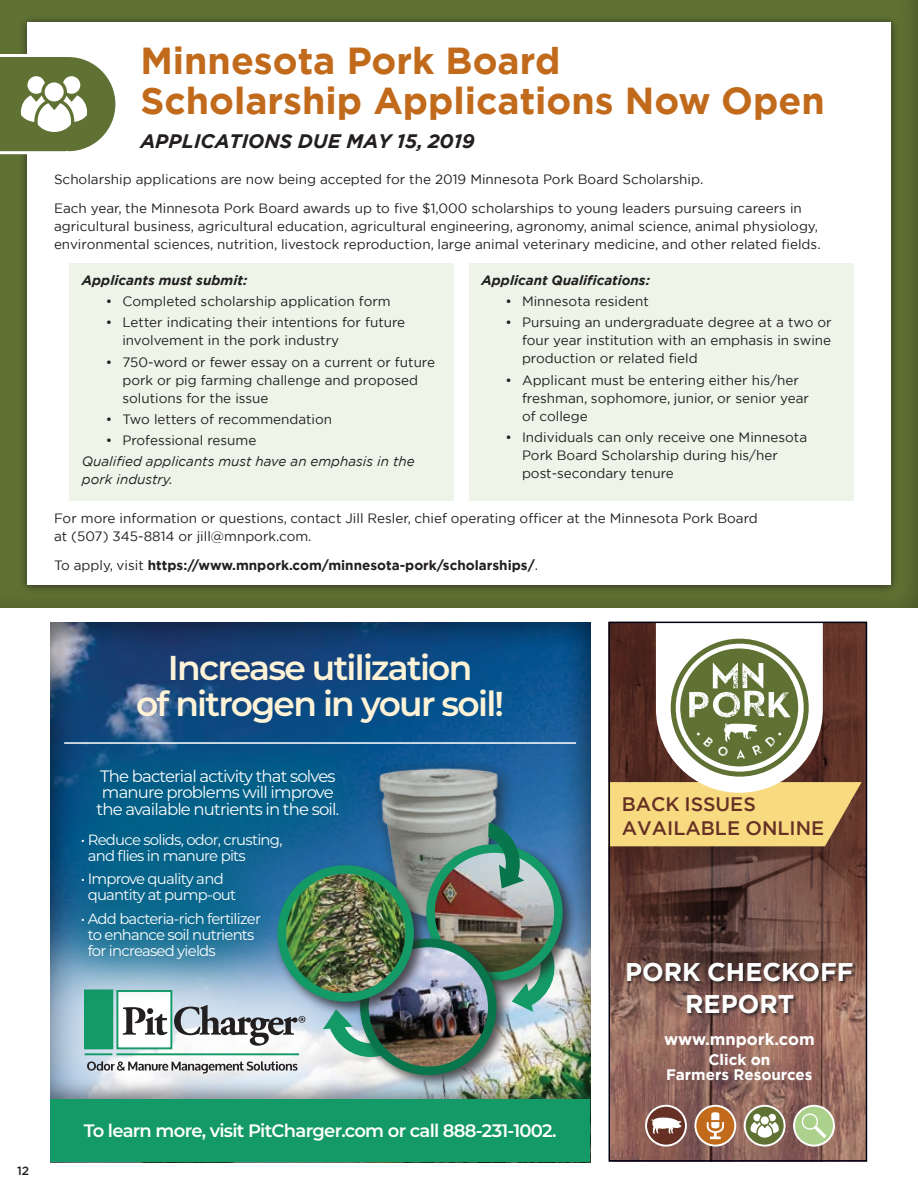
<style>
.page{position:relative;width:918px;height:1188px;background:#fff}
.page>*{position:absolute;margin:0;border:0;box-sizing:border-box;transform-origin:0 0}
.t1{font:700 37.5px/40.5px "Gotham";color:#c16a1c}
.t2{font:600 34.5px/36px "Montserrat";letter-spacing:-.05em;color:#fef3d7;text-align:center}
.t3{font:700 25.5px/32.5px "Gotham";color:#fff;text-align:center}
.t4{font:italic 700 19.5px "Gotham";color:#231f20}
.t5{font:500 19.5px/24px "Gotham";color:#663124}
.t6{font:600 18px "Montserrat";letter-spacing:-.04em;color:#fff}
.t7{font:16.5px/16.5px "Montserrat";letter-spacing:-.05em;color:#fff;text-align:center}
.t8{font:700 16.5px "Gotham";color:#fff}
.t9{font:700 15.15px/15px "Gotham";color:#fff;text-align:center}
.t10{font:14.85px/16px "Montserrat";letter-spacing:-.05em;color:#fff}
.t11{font:13.5px/18px "Gotham";color:#231f20}
.t12{font:700 13.5px "Gotham";color:#231f20}
.t13{font:italic 13.5px/18px "Gotham";color:#231f20}
.t14{font:italic 700 13.5px "Gotham";color:#231f20}
.t15{font:500 12px "Gotham";color:#231f20}
.s1{font-weight:400}
</style>
<div class="page">
<div style="left:0;top:0;width:918px;height:608px;background:#5d7032"></div>
<div style="left:18px;top:14px;width:881px;height:580px;background:#231f20;opacity:.75"></div>
<div style="left:27px;top:23px;width:864px;height:562px;background:#fff"></div>
<svg style="left:0;top:52px;width:116px;height:104px"></svg>
<div style="left:69px;top:263px;width:384px;height:238px;background:#eef5e8"></div>
<div style="left:469px;top:263px;width:385px;height:238px;background:#eef5e8"></div>
<div style="left:50px;top:622px;width:540px;height:540px;background:#231f20;opacity:.75"></div>
<div style="left:50px;top:886px;width:356px;height:276px;background:#fff;opacity:.75"></div>
<svg style="left:87px;top:1061px;width:211px;height:13px"></svg>
<div style="left:85px;top:990px;width:28px;height:59px;background:#139a66"></div>
<div style="left:84px;top:990px;width:29px;height:59px;border:1px solid #139a66"></div>
<div style="left:117px;top:991px;width:54px;height:57px;background:#fff"></div>
<div style="left:116px;top:990px;width:56px;height:59px;border:2px solid #139a66"></div>
<svg style="left:123px;top:1007px;width:45px;height:28px"></svg>
<hr style="left:85px;top:1053px;width:27px;height:2px;background:#139a66">
<hr style="left:116px;top:1053px;width:183px;height:2px;background:#139a66">
<svg style="left:174px;top:1005px;width:131px;height:41px"></svg>
<div style="left:50px;top:1077px;width:540px;height:85px;background:#231f20;opacity:.45"></div>
<div style="left:50px;top:1099px;width:540px;height:63px;background:#139a66"></div>
<div style="left:50px;top:722px;width:334px;height:283px;background:#016786;opacity:.75"></div>
<hr style="left:64px;top:742px;width:512px;height:2px;background:#fff">
<svg style="left:512px;top:996px;width:47px;height:16px"></svg>
<svg style="left:323px;top:1017px;width:33px;height:40px"></svg>
<div style="left:369px;top:757px;width:149px;height:181px;background:#231f20;opacity:.75"></div>
<img style="left:374px;top:760px;width:128px;height:101px">
<div style="left:423px;top:840px;width:155px;height:156px;background:#231f20;opacity:.75"></div>
<img style="left:431px;top:849px;width:127px;height:127px;border-radius:64px">
<div style="left:426px;top:844px;width:137px;height:137px;border:9px solid #139a66;border-radius:50%"></div>
<div style="left:356px;top:935px;width:156px;height:155px;background:#231f20;opacity:.75"></div>
<img style="left:364px;top:943px;width:128px;height:128px;border-radius:64px">
<div style="left:360px;top:939px;width:137px;height:136px;border:9px solid #09754c;border-radius:50%"></div>
<div style="left:274px;top:861px;width:155px;height:156px;background:#231f20;opacity:.75"></div>
<img style="left:282px;top:869px;width:126px;height:128px">
<div style="left:277px;top:865px;width:137px;height:137px;border:9px solid #139a66;border-radius:50%"></div>
<svg style="left:488px;top:822px;width:36px;height:66px;background:#489087"></svg>
<svg style="left:612px;top:625px;width:252px;height:534px;background:#92685d"></svg>
<img style="left:612px;top:713px;width:256px;height:279px">
<svg style="left:612px;top:625px;width:250px;height:221px"></svg>
<div style="left:609px;top:622px;width:258px;height:540px;border:2px solid #010116"></div>
<div style="left:626px;top:962px;width:231px;height:55px;background:#231f20;opacity:.75"></div>
<svg style="left:695px;top:1106px;width:40px;height:40px"></svg>
<div style="left:694px;top:1105px;width:42px;height:42px;border:2px solid #fff;border-radius:50%"></div>
<svg style="left:707px;top:1112px;width:17px;height:27px"></svg>
<svg style="left:745px;top:1106px;width:40px;height:40px"></svg>
<div style="left:744px;top:1105px;width:42px;height:42px;border:2px solid #fff;border-radius:50%"></div>
<svg style="left:751px;top:1114px;width:28px;height:24px"></svg>
<svg style="left:794px;top:1106px;width:40px;height:40px"></svg>
<div style="left:793px;top:1105px;width:42px;height:42px;border:2px solid #fff;border-radius:50%"></div>
<svg style="left:801px;top:1113px;width:25px;height:25px"></svg>
<svg style="left:646px;top:1106px;width:40px;height:40px"></svg>
<div style="left:645px;top:1105px;width:42px;height:42px;border:2px solid #fff;border-radius:50%"></div>
<svg style="left:651px;top:1117px;width:31px;height:17px"></svg>
<h1 class="t1" style="left:140px;top:40px;width:686px">Minnesota Pork Board<br>Scholarship Applications Now Open</h1>
<h3 class="t4" style="left:140px;top:128px;width:336px">APPLICATIONS DUE MAY 15, 2019</h3>
<p class="t11" style="left:54px;top:165px;width:749px;line-height:28.8px">Scholarship applications are now being accepted for the 2019 Minnesota Pork Board Scholarship.<br>Each year, the Minnesota Pork Board awards up to five $1,000 scholarships to young leaders pursuing careers in</p>
<p class="t11" style="left:54px;top:217px;width:768px">agricultural business, agricultural education, agricultural engineering, agronomy, animal science, animal physiology, environmental sciences, nutrition, livestock reproduction, large animal veterinary medicine, and other related fields.</p>
<p class="t14" style="left:82px;top:271px;width:167px">Applicants must submit:</p>
<p class="t11" style="left:106px;top:292px;width:286px">• Completed scholarship application form</p>
<p class="t11" style="left:122px;top:313px;width:284px;text-indent:-16px">• Letter indicating their intentions for future involvement in the pork industry</p>
<p class="t11" style="left:122px;top:353px;width:314px;text-indent:-16px">• 750-word or fewer essay on a current or future pork or pig farming challenge and proposed solutions for the issue</p>
<p class="t11" style="left:106px;top:410px;width:228px">• Two letters of recommendation</p>
<p class="t11" style="left:106px;top:431px;width:152px">• Professional resume</p>
<p class="t13" style="left:82px;top:452px;width:334px">Qualified applicants must have an emphasis in the pork industry.</p>
<p class="t14" style="left:482px;top:271px;width:170px">Applicant Qualifications:</p>
<p class="t11" style="left:506px;top:292px;width:145px">• Minnesota resident</p>
<p class="t11" style="left:522px;top:313px;width:311px;text-align:justify;text-indent:-16px">• Pursuing an undergraduate degree at a two or four year institution with an emphasis in swine production or related field</p>
<p class="t11" style="left:522px;top:371px;width:288px;text-indent:-16px">• Applicant must be entering either his/her freshman, sophomore, junior, or senior year of college</p>
<p class="t11" style="left:522px;top:428px;width:287px;text-indent:-16px">• Individuals can only receive one Minnesota<br>Pork Board Scholarship during his/her post-secondary tenure</p>
<p class="t11" style="left:54px;top:509px;width:705px">For more information or questions, contact Jill Resler, chief operating officer at the Minnesota Pork Board at (507) 345-8814 or jill@mnpork.com.</p>
<p class="t12" style="left:54px;top:556px;width:486px"><span class="s1">To apply, visit</span> https://www.mnpork.com/minnesota-pork/scholarships/<span class="s1">.</span></p>
<h2 class="t2" style="left:136px;top:648px;width:370px">Increase utilization<br>of nitrogen in your soil!</h2>
<p class="t7" style="left:96px;top:767px;width:244px">The bacterial activity that solves manure problems will improve the available nutrients in the soil.</p>
<p class="t10" style="left:88px;top:831px;width:196px;text-indent:-7px">• Reduce solids, odor, crusting, and flies in manure pits</p>
<p class="t10" style="left:88px;top:871px;width:150px;text-indent:-7px">• Improve quality and quantity at pump-out</p>
<p class="t10" style="left:88px;top:910px;width:175px;text-indent:-7px">• Add bacteria-rich fertilizer to enhance soil nutrients for increased yields</p>
<p class="t15" style="left:17px;top:1162px;width:14px">12</p>
<h3 class="t6" style="left:84px;top:1118px;width:474px">To learn more, visit PitCharger.com or call 888-231-1002.</h3>
<h3 class="t5" style="left:622px;top:792px;width:204px">BACK ISSUES<br>AVAILABLE ONLINE</h3>
<h3 class="t3" style="left:625px;top:955px;width:230px">PORK CHECKOFF<br>REPORT</h3>
<p class="t8" style="left:664px;top:1028px;width:152px">www.mnpork.com</p>
<p class="t9" style="left:666px;top:1052px;width:148px">Click on<br>Farmers Resources</p>
</div>
